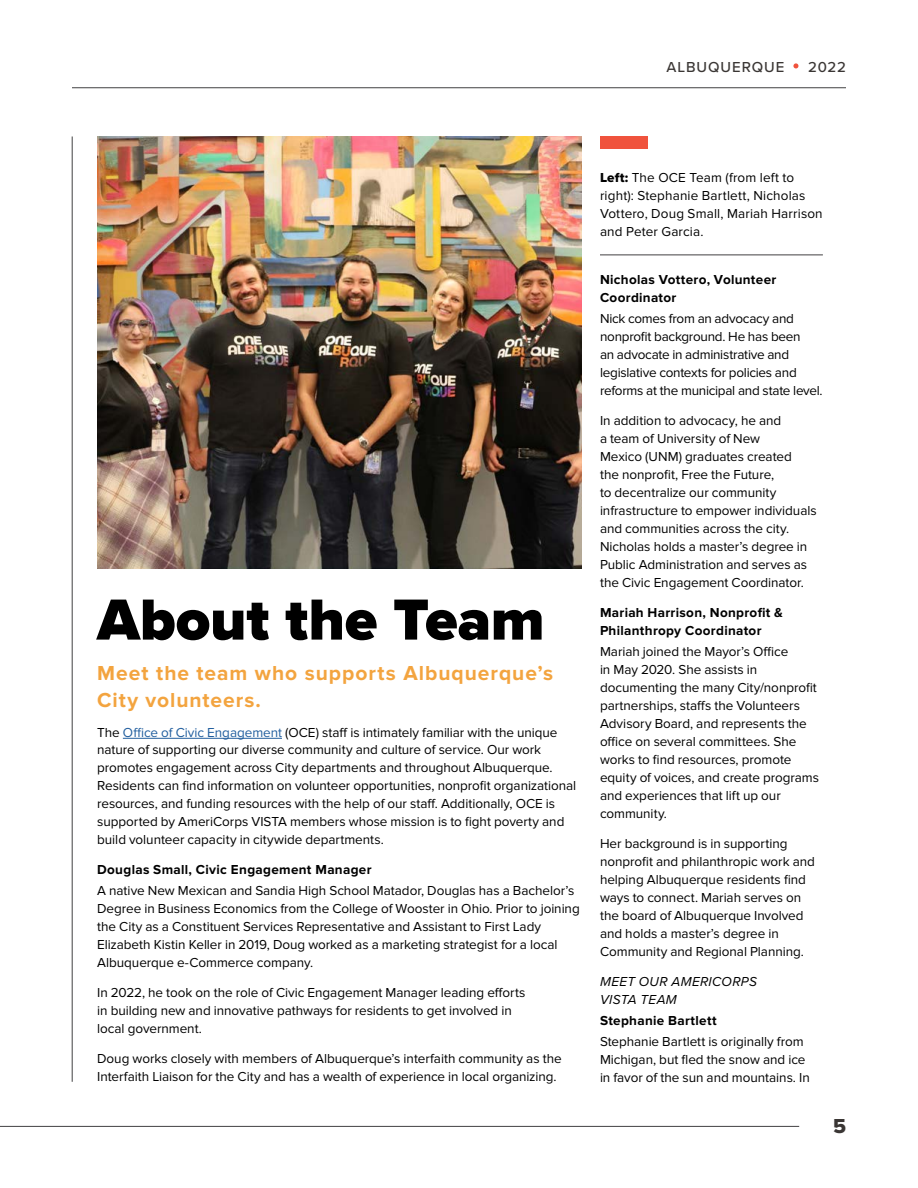
<style>
.page{position:relative;width:918px;height:1188px;background:#fff}
.page>*{position:absolute;margin:0;border:0;box-sizing:border-box;transform-origin:0 0}
.t1{font:900 60px "Proxima Nova";color:#000}
.t2{font:700 21px/27px "Proxima Nova";letter-spacing:.045em;color:#f3a43f}
.t3{font:21px "Proxima Nova Extrabld";color:#3a3634}
.t4{font:500 15px "Proxima Nova";letter-spacing:.06em;color:#3a3634}
.t5{font:13.5px/18px "Proxima Nova";letter-spacing:-.005em;color:#000}
.t6{font:700 13.5px/18px "Proxima Nova";letter-spacing:.025em;color:#000}
.t7{font:italic 13.5px/18px "Proxima Nova";letter-spacing:.025em;color:#000}
.s1{color:#215e9e}
.s2{font-family:"Proxima Nova Extrabld"}
</style>
<div class="page">
<svg style="left:793px;top:63px;width:5px;height:5px"></svg>
<hr style="left:0;top:1126px;width:799px;height:1px;background:#414042">
<hr style="left:72px;top:87px;width:774px;height:1px;background:#414042">
<hr style="left:72px;top:136px;width:1px;height:946px;background:#414042">
<img style="left:97px;top:136px;width:485px;height:433px">
<hr style="left:123px;top:738px;width:159px;height:1px;background:#215e9e">
<div style="left:600px;top:136px;width:48px;height:13px;background:#f0533d"></div>
<hr style="left:600px;top:255px;width:223px;height:1px;background:#414042">
<p class="t4" style="left:667px;top:56px;width:119px">ALBUQUERQUE</p>
<p class="t4" style="left:808px;top:56px;width:39px">2022</p>
<h1 class="t1" style="left:97px;top:575px;width:449px">About the Team</h1>
<h2 class="t2" style="left:97px;top:660px;width:457px">Meet the team who supports Albuquerque’s<br>City volunteers.</h2>
<p class="t5" style="left:97px;top:723px;width:481px">The <span class="s1">Office of Civic Engagement</span> (OCE) staff is intimately familiar with the unique nature of supporting our diverse community and culture of service. Our work promotes engagement across City departments and throughout Albuquerque.<br>Residents can find information on volunteer opportunities, nonprofit organizational resources, and funding resources with the help of our staff. Additionally, OCE is supported by AmeriCorps VISTA members whose mission is to fight poverty and build volunteer capacity in citywide departments.</p>
<p class="t6" style="left:97px;top:861px;width:276px">Douglas Small, Civic Engagement Manager</p>
<p class="t5" style="left:97px;top:882px;width:484px">A native New Mexican and Sandia High School Matador, Douglas has a Bachelor’s Degree in Business Economics from the College of Wooster in Ohio. Prior to joining the City as a Constituent Services Representative and Assistant to First Lady Elizabeth Kistin Keller in 2019, Doug worked as a marketing strategist for a local Albuquerque e-Commerce company.</p>
<p class="t5" style="left:97px;top:984px;width:430px">In 2022, he took on the role of Civic Engagement Manager leading efforts in building new and innovative pathways for residents to get involved in local government.</p>
<p class="t5" style="left:97px;top:1050px;width:466px">Doug works closely with members of Albuquerque’s interfaith community as the<br>Interfaith Liaison for the City and has a wealth of experience in local organizing.</p>
<p class="t5" style="left:600px;top:169px;width:224px"><span class="s2">Left:</span> The OCE Team (from left to right): Stephanie Bartlett, Nicholas<br>Vottero, Doug Small, Mariah Harrison and Peter Garcia.</p>
<p class="t6" style="left:600px;top:271px;width:178px">Nicholas Vottero, Volunteer<br>Coordinator</p>
<p class="t5" style="left:600px;top:310px;width:224px">Nick comes from an advocacy and nonprofit background. He has been<br>an advocate in administrative and legislative contexts for policies and reforms at the municipal and state level.</p>
<p class="t5" style="left:600px;top:411px;width:218px">In addition to advocacy, he and<br>a team of University of New<br>Mexico (UNM) graduates created<br>the nonprofit, Free the Future,<br>to decentralize our community infrastructure to empower individuals and communities across the city.<br>Nicholas holds a master’s degree in Public Administration and serves as the Civic Engagement Coordinator.</p>
<p class="t6" style="left:600px;top:604px;width:185px">Mariah Harrison, Nonprofit &amp;<br>Philanthropy Coordinator</p>
<p class="t5" style="left:600px;top:642px;width:221px">Mariah joined the Mayor’s Office<br>in May 2020. She assists in documenting the many City/nonprofit partnerships, staffs the Volunteers<br>Advisory Board, and represents the office on several committees. She works to find resources, promote equity of voices, and create programs and experiences that lift up our community.</p>
<p class="t5" style="left:600px;top:834px;width:216px">Her background is in supporting nonprofit and philanthropic work and helping Albuquerque residents find ways to connect. Mariah serves on the board of Albuquerque Involved and holds a master’s degree in Community and Regional Planning.</p>
<p class="t7" style="left:600px;top:972px;width:159px">MEET OUR AMERICORPS<br>VISTA TEAM</p>
<p class="t6" style="left:600px;top:1011px;width:118px">Stephanie Bartlett</p>
<p class="t5" style="left:600px;top:1032px;width:211px">Stephanie Bartlett is originally from<br>Michigan, but fled the snow and ice in favor of the sun and mountains. In</p>
<h2 class="t3" style="left:833px;top:1111px;width:14px">5</h2>
</div>
